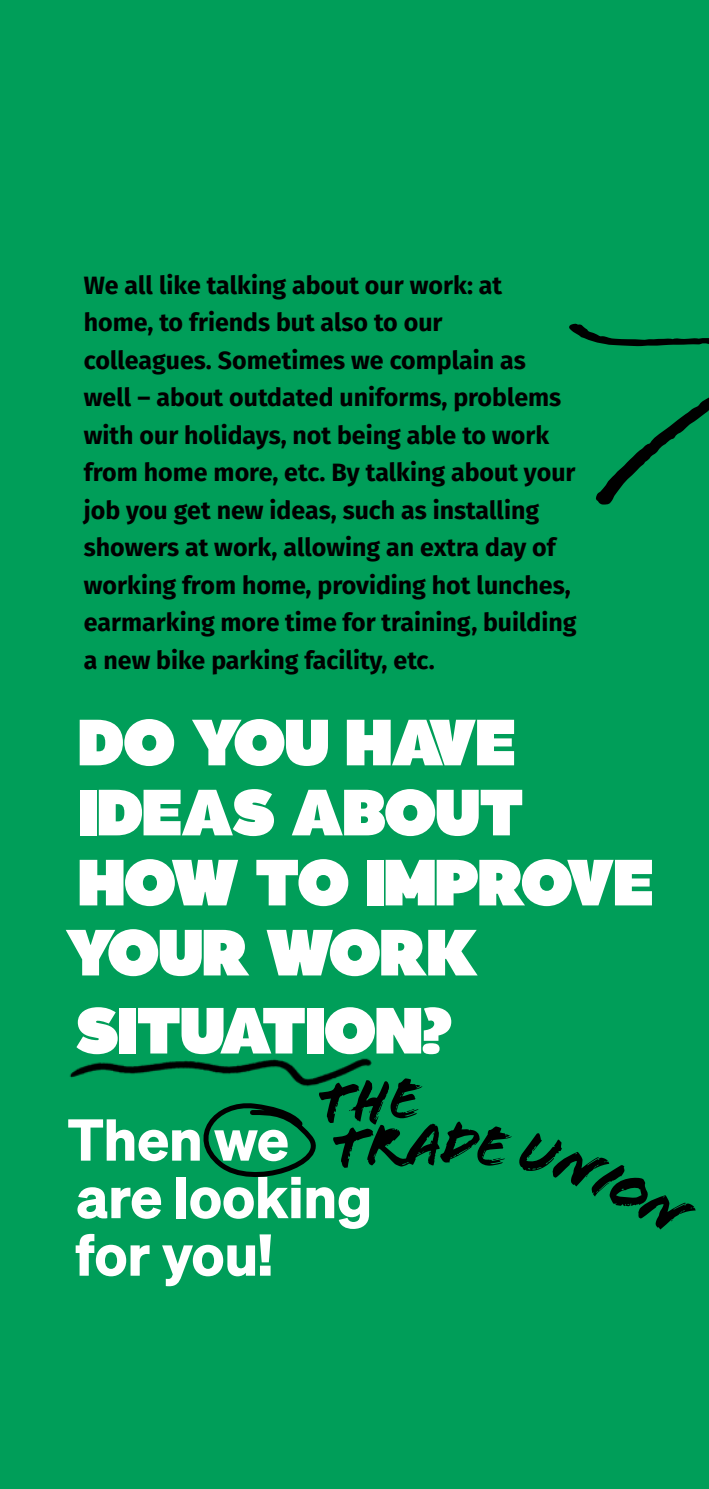
<style>
.page{position:relative;width:709px;height:1489px;background:#fff}
.page>*{position:absolute;margin:0;border:0;box-sizing:border-box;transform-origin:0 0}
.t1{font:900 65px/70px "Maax Display";color:#fff}
.t2{font:57.5px/57.5px "Sohne Dreiviertelfett";color:#fff}
.t3{font:700 25px/37.5px "Fira Sans";color:#000}
</style>
<div class="page">
<div style="left:0;top:0;width:709px;height:1488px;background:#009e59"></div>
<svg style="left:596px;top:397px;width:113px;height:107px"></svg>
<svg style="left:569px;top:323px;width:140px;height:23px"></svg>
<img style="left:69px;top:1058px;width:303px;height:20px">
<svg style="left:188px;top:1077px;width:184px;height:100px"></svg>
<p class="t3" style="left:84px;top:264px;width:494px">We all like talking about our work: at home, to friends but also to our colleagues. Sometimes we complain as well – about outdated uniforms, problems with our holidays, not being able to work from home more, etc. By talking about your job you get new ideas, such as installing showers at work, allowing an extra day of working from home, providing hot lunches, earmarking more time for training, building a new bike parking facility, etc.</p>
<h1 class="t1" style="left:65px;top:703px;width:589px">DO YOU HAVE<br>IDEAS ABOUT<br>HOW TO IMPROVE<br>YOUR WORK</h1>
<h1 class="t1" style="left:76px;top:991px;width:377px">SITUATION?</h1>
<h2 class="t2" style="left:67px;top:1109px;width:306px">Then we are looking for you!</h2>
</div>
